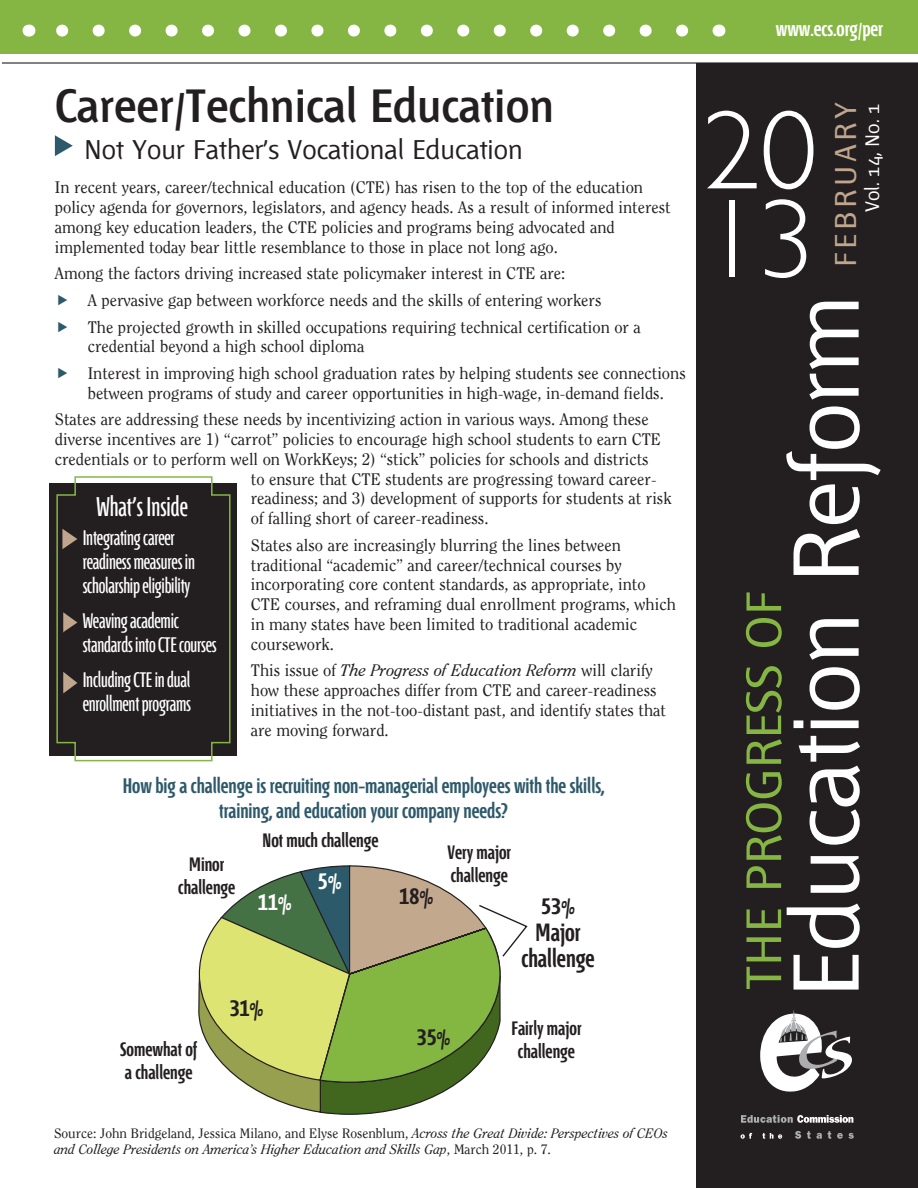
<style>
.page{position:relative;width:918px;height:1188px;background:#fff}
.page>*{position:absolute;margin:0;border:0;box-sizing:border-box;transform-origin:0 0}
.t1{font:300 112.5px "M Gill Sans";color:#fff}
.t2{font:93px "Fontana ND Aa Os F";color:#fff}
.t3{font:49.5px "Fontana ND Aa Os F";color:#85b643}
.t4{font:600 46.5px "Fontana ND Cc Os F";color:#231f20}
.t5{font:30px "Fontana ND Aa Os F";letter-spacing:.12em;color:#c0a68d}
.Heads{font:27px "Fontana ND Aa Os F";color:#231f20}
.t6{font:27px "Fontana ND Gg";color:#fff}
.t7{font:600 24.9px/26.2px "Fontana ND Gg";color:#231f20;text-align:center}
.t8{font:600 24.9px "Fontana ND Gg";color:#fff}
.t9{font:21px/24px "Fontana ND Gg";letter-spacing:-.01em;color:#fff}
.t10{font:600 21px/25.2px "Fontana ND Gg";color:#2e596a;text-align:center}
.t11{font:600 21px "Fontana ND Gg";color:#fff}
.t12{font:19.5px "Fontana ND Aa Os F";color:#fff}
.t13{font:600 19.35px/23.2px "Fontana ND Gg";color:#231f20;text-align:center}
.t14{font:16.5px/19.8px "Clearface S Si";color:#231f20}
.t15{font:italic 13.5px/16.2px "Clearface S Si";color:#231f20}
.s1{font-style:italic}
.s2{font-style:normal}
</style>
<div class="page">
<div style="left:0;top:0;width:918px;height:54px;background:#85b643"></div>
<hr style="left:2px;top:62px;width:916px;height:2px;background:#231f20">
<svg style="left:56px;top:25px;width:626px;height:12px"></svg>
<svg style="left:718px;top:25px;width:1px;height:12px"></svg>
<svg style="left:28px;top:25px;width:1px;height:12px"></svg>
<svg style="left:55px;top:135px;width:18px;height:21px"></svg>
<svg style="left:198px;top:865px;width:330px;height:250px"></svg>
<div style="left:696px;top:64px;width:222px;height:1124px;background:#231f20"></div>
<svg style="left:741px;top:1133px;width:11px;height:6px"></svg>
<svg style="left:762px;top:1133px;width:20px;height:6px"></svg>
<svg style="left:795px;top:1131px;width:6px;height:8px"></svg>
<svg style="left:807px;top:1131px;width:15px;height:8px"></svg>
<svg style="left:828px;top:1131px;width:3px;height:8px"></svg>
<svg style="left:837px;top:1133px;width:17px;height:6px"></svg>
<svg style="left:741px;top:1115px;width:112px;height:8px"></svg>
<svg style="left:760px;top:1010px;width:92px;height:82px"></svg>
<div style="left:50px;top:483px;width:187px;height:272px;background:#231f20"></div>
<svg style="left:56px;top:476px;width:175px;height:286px"></svg>
<svg style="left:62px;top:529px;width:15px;height:20px"></svg>
<svg style="left:62px;top:612px;width:15px;height:21px"></svg>
<svg style="left:62px;top:672px;width:15px;height:22px"></svg>
<p class="t4" style="left:55px;top:84px;width:501px">Career/Technical Education</p>
<p class="Heads" style="left:84px;top:137px;width:440px">Not Your Father’s Vocational Education</p>
<p class="t14" style="left:55px;top:178px;width:617px">In recent years, career/technical education (CTE) has risen to the top of the education policy agenda for governors, legislators, and agency heads. As a result of informed interest among key education leaders, the CTE policies and programs being advocated and implemented today bear little resemblance to those in place not long ago.</p>
<p class="t14" style="left:55px;top:263px;width:512px">Among the factors driving increased state policymaker interest in CTE are:</p>
<p class="t14" style="left:88px;top:290px;width:515px">A pervasive gap between workforce needs and the skills of entering workers</p>
<p class="t14" style="left:88px;top:317px;width:555px">The projected growth in skilled occupations requiring technical certification or a credential beyond a high school diploma</p>
<p class="t14" style="left:88px;top:363px;width:600px">Interest in improving high school graduation rates by helping students see connections between programs of study and career opportunities in high-wage, in-demand fields.</p>
<p class="t14" style="left:55px;top:409px;width:595px">States are addressing these needs by incentivizing action in various ways. Among these</p>
<p class="t14" style="left:55px;top:429px;width:608px">diverse incentives are 1) “carrot” policies to encourage high school students to earn CTE</p>
<p class="t14" style="left:55px;top:449px;width:595px">credentials or to perform well on WorkKeys; 2) “stick” policies for schools and districts</p>
<p class="t14" style="left:251px;top:469px;width:407px">to ensure that CTE students are progressing toward career-</p>
<p class="t14" style="left:251px;top:488px;width:422px">readiness; and 3) development of supports for students at risk</p>
<p class="t14" style="left:251px;top:508px;width:239px">of falling short of career-readiness.</p>
<p class="t14" style="left:251px;top:535px;width:427px">States also are increasingly blurring the lines between traditional “academic” and career/technical courses by incorporating core content standards, as appropriate, into CTE courses, and reframing dual enrollment programs, which in many states have been limited to traditional academic coursework.</p>
<p class="t14" style="left:251px;top:660px;width:417px">This issue of <span class="s1">The Progress of Education Reform</span> will clarify how these approaches differ from CTE and career-readiness initiatives in the not-too-distant past, and identify states that are moving forward.</p>
<p class="t6" style="left:96px;top:494px;width:93px">What’s Inside</p>
<p class="t9" style="left:83px;top:527px;width:114px">Integrating career readiness measures in scholarship eligibility</p>
<p class="t9" style="left:83px;top:610px;width:135px">Weaving academic standards into CTE courses</p>
<p class="t9" style="left:83px;top:669px;width:110px">Including CTE in dual enrollment programs</p>
<p class="t10" style="left:123px;top:774px;width:483px">How big a challenge is recruiting non-managerial employees with the skills, training, and education your company needs?</p>
<p class="t13" style="left:178px;top:854px;width:59px">Minor challenge</p>
<p class="t13" style="left:263px;top:830px;width:117px">Not much challenge</p>
<p class="t13" style="left:448px;top:842px;width:65px;text-align:left">Very major challenge</p>
<p class="t8" style="left:318px;top:869px;width:25px">5%</p>
<p class="t7" style="left:400px;top:884px;width:35px">18%</p>
<p class="t8" style="left:258px;top:890px;width:35px">11%</p>
<p class="t7" style="left:521px;top:894px;width:75px">53%<br>Major challenge</p>
<p class="t13" style="left:120px;top:1039px;width:79px;text-align:left">Somewhat of a challenge</p>
<p class="t7" style="left:230px;top:995px;width:35px">31%</p>
<p class="t7" style="left:417px;top:1024px;width:35px">35%</p>
<p class="t13" style="left:512px;top:1017px;width:71px">Fairly major challenge</p>
<p class="t15" style="left:54px;top:1125px;width:616px"><span class="s2">Source: John Bridgeland, Jessica Milano, and Elyse Rosenblum,</span> Across the Great Divide: Perspectives of CEOs and College Presidents on America’s Higher Education and Skills Gap<span class="s2">, March 2011, p. 7.</span></p>
<p class="t11" style="left:776px;top:19px;width:109px">www.ecs.org/per</p>
<p class="t1" style="left:703px;top:89px;width:116px">20</p>
<p class="t1" style="left:703px;top:178px;width:116px">13</p>
<p class="t5" style="left:832px;top:267px;width:167px;rotate:-90deg">FEBRUARY</p>
<p class="t12" style="left:863px;top:212px;width:110px;rotate:-90deg">Vol. 14, No. 1</p>
<p class="t2" style="left:783px;top:998px;width:705px;rotate:-90deg">Education Reform</p>
<p class="t3" style="left:741px;top:990px;width:400px;rotate:-90deg">THE PROGRESS OF</p>
</div>
